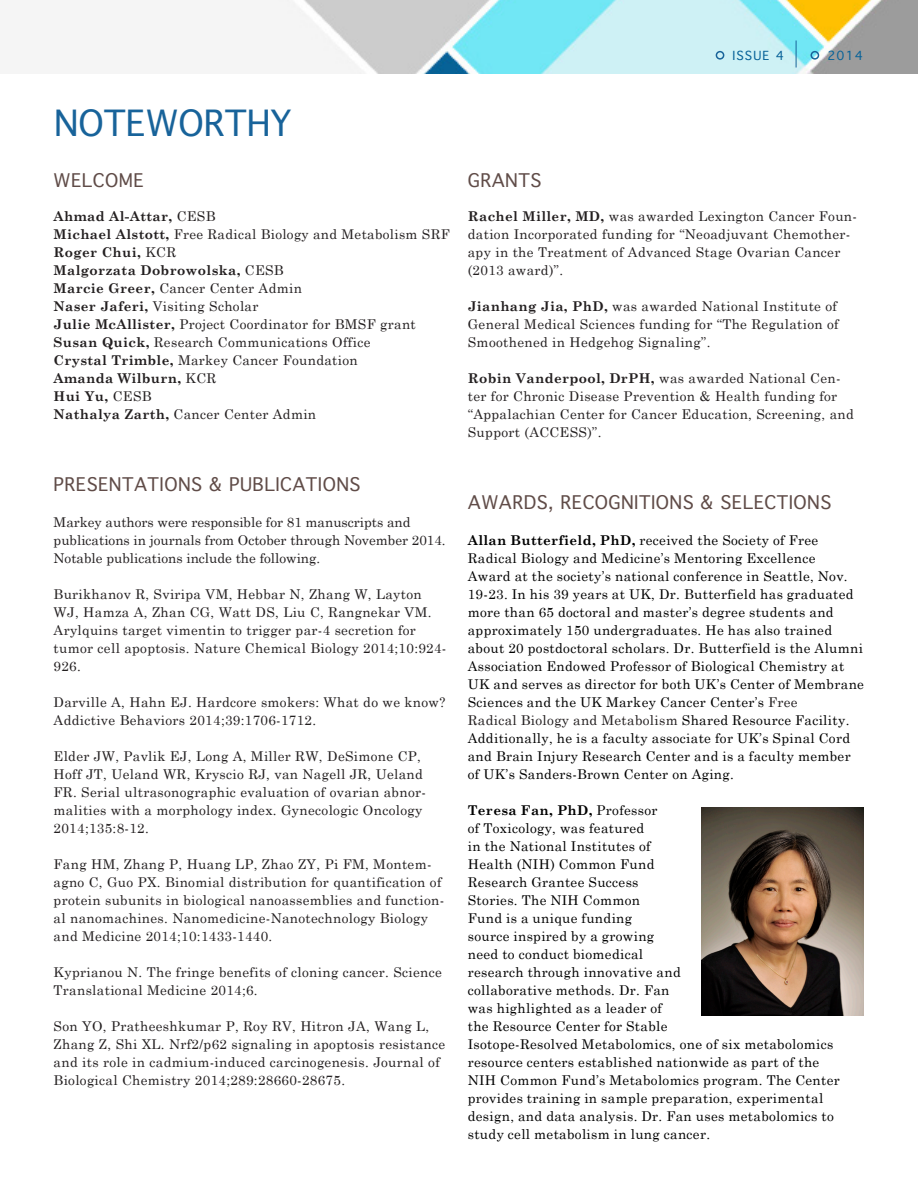
<style>
.page{position:relative;width:918px;height:1188px;background:#fff}
.page>*{position:absolute;margin:0;border:0;box-sizing:border-box;transform-origin:0 0}
.Regular_Section_Head{font:34.5px "Geneva";color:#18639a}
.Basic_Body_Copy{font:18px "Geneva SC800";color:#604c48}
.Noteworthy_Headers{font:18px "Geneva SC800";color:#604c48}
.Basic_Body_Copy-2{font:13.5px/18px "Century Schoolbook";letter-spacing:.025em;color:#231f20}
.t1{font:13.5px/18px "Century Schoolbook";letter-spacing:.025em;color:#000}
.Noteworthy_Headers-2{font:13.5px "Century Schoolbook";letter-spacing:.025em;color:#231f20}
.Basic_Body_Copy-3{font:13.5px/18px "Century Schoolbook";color:#231f20}
.Noteworthy_Headers-3{font:700 13.5px "Century Schoolbook";letter-spacing:.025em;color:#231f20}
.Noteworthy_Headers-4{font:13.35px "Century Schoolbook";letter-spacing:.025em;color:#231f20}
.t2{font:12px "Geneva";letter-spacing:.1em;color:#076298}
.s1{font-weight:400}
.s2{font-weight:700;font-size:13.5px}
.s3{font-weight:700}
.s4{color:#231f20}
</style>
<div class="page">
<img style="left:278px;top:0;width:640px;height:74px">
<svg style="left:796px;top:40px;width:1px;height:28px"></svg>
<div style="left:716px;top:51px;width:8px;height:9px;border:2px solid #18639a;border-radius:50%"></div>
<div style="left:811px;top:51px;width:8px;height:9px;border:2px solid #18639a;border-radius:50%"></div>
<img style="left:701px;top:808px;width:163px;height:208px">
<p class="t2" style="left:732px;top:46px;width:53px">ISSUE 4</p>
<p class="t2" style="left:827px;top:45px;width:37px">2014</p>
<p class="Regular_Section_Head" style="left:54px;top:93px;width:239px">NOTEWORTHY</p>
<p class="Noteworthy_Headers" style="left:54px;top:165px;width:14px">WELCO</p>
<p class="Noteworthy_Headers" style="left:119px;top:165px;width:24px">ME</p>
<p class="Noteworthy_Headers-3" style="left:54px;top:208px;width:163px">Ahmad Al-Attar, <span class="s1">CESB</span></p>
<p class="Noteworthy_Headers-4" style="left:54px;top:226px;width:398px"><span class="s2">Michael Alstott,</span> Free Radical Biology and Metabolism SRF</p>
<p class="Noteworthy_Headers-3" style="left:54px;top:244px;width:124px">Roger Chui, <span class="s1">KCR</span></p>
<p class="Noteworthy_Headers-3" style="left:54px;top:262px;width:232px">Malgorzata Dobrowolska, <span class="s1">CESB</span></p>
<p class="Noteworthy_Headers-2" style="left:54px;top:280px;width:250px"><span class="s3">Marcie Greer,</span> Cancer Center Admin</p>
<p class="Noteworthy_Headers-2" style="left:54px;top:298px;width:206px"><span class="s3">Naser Jaferi,</span> Visiting Scholar</p>
<p class="Noteworthy_Headers-2" style="left:54px;top:316px;width:364px"><span class="s3">Julie McAllister,</span> Project Coordinator for BMSF grant</p>
<p class="Noteworthy_Headers-2" style="left:54px;top:334px;width:318px"><span class="s3">Susan Quick,</span> Research Communications Office</p>
<p class="Noteworthy_Headers-2" style="left:54px;top:352px;width:306px"><span class="s3">Crystal Trimble,</span> Markey Cancer Foundation</p>
<p class="Noteworthy_Headers-3" style="left:54px;top:370px;width:164px">Amanda Wilburn, <span class="s1">KCR</span></p>
<p class="Noteworthy_Headers-3" style="left:54px;top:388px;width:99px">Hui Yu, <span class="s1">CESB</span></p>
<p class="Noteworthy_Headers-2" style="left:54px;top:406px;width:264px"><span class="s3">Nathalya Zarth,</span> Cancer Center Admin</p>
<p class="Noteworthy_Headers" style="left:54px;top:469px;width:24px">PRESENTATIONS</p>
<p class="Noteworthy_Headers" style="left:209px;top:469px;width:43px">&amp; PUBLICATIONS</p>
<p class="Basic_Body_Copy-3" style="left:54px;top:513px;width:394px">Markey authors were responsible for 81 manuscripts and publications in journals from October through November 2014.<br>Notable publications include the following.</p>
<p class="Basic_Body_Copy-2" style="left:54px;top:585px;width:394px">Burikhanov R, Sviripa VM, Hebbar N, Zhang W, Layton WJ, Hamza A, Zhan CG, Watt DS, Liu C, Rangnekar VM.<br>Arylquins target vimentin to trigger par-4 secretion for tumor cell apoptosis. Nature Chemical Biology 2014;10:924- 926.</p>
<p class="Basic_Body_Copy-2" style="left:54px;top:693px;width:393px">Darville A, Hahn EJ. Hardcore smokers: What do we know?<br>Addictive Behaviors 2014;39:1706-1712.</p>
<p class="Basic_Body_Copy-2" style="left:54px;top:747px;width:374px">Elder JW, Pavlik EJ, Long A, Miller RW, DeSimone CP, Hoff JT, Ueland WR, Kryscio RJ, van Nagell JR, Ueland FR. Serial ultrasonographic evaluation of ovarian abnor&shy;malities with a morphology index. Gynecologic Oncology 2014;135:8-12.</p>
<p class="Basic_Body_Copy-2" style="left:54px;top:855px;width:392px">Fang HM, Zhang P, Huang LP, Zhao ZY, Pi FM, Montem&shy;agno C, Guo PX. Binomial distribution for quantification of protein subunits in biological nanoassemblies and function&shy;al nanomachines. Nanomedicine-Nanotechnology Biology and Medicine 2014;10:1433-1440.</p>
<p class="Basic_Body_Copy-2" style="left:54px;top:963px;width:390px">Kyprianou N. The fringe benefits of cloning cancer. Science<br>Translational Medicine 2014;6.</p>
<p class="Basic_Body_Copy-2" style="left:54px;top:1017px;width:393px">Son YO, Pratheeshkumar P, Roy RV, Hitron JA, Wang L, Zhang Z, Shi XL. Nrf2/p62 signaling in apoptosis resistance and its role in cadmium-induced carcinogenesis. Journal of Biological Chemistry 2014;289:28660-28675.</p>
<p class="Basic_Body_Copy" style="left:468px;top:165px;width:14px">GRANTS</p>
<p class="Basic_Body_Copy-2" style="left:468px;top:207px;width:391px"><span class="s3">Rachel Miller, MD,</span> was awarded Lexington Cancer Foun&shy;dation Incorporated funding for “Neoadjuvant Chemother&shy;apy in the Treatment of Advanced Stage Ovarian Cancer (2013 award)”.</p>
<p class="Basic_Body_Copy-2" style="left:468px;top:297px;width:372px"><span class="s3">Jianhang Jia, PhD,</span> was awarded National Institute of<br>General Medical Sciences funding for “The Regulation of<br>Smoothened in Hedgehog Signaling”.</p>
<p class="Basic_Body_Copy-2" style="left:468px;top:369px;width:388px"><span class="s3">Robin Vanderpool, DrPH,</span> was awarded National Cen&shy;ter for Chronic Disease Prevention &amp; Health funding for “Appalachian Center for Cancer Education, Screening, and Support (ACCESS)”.</p>
<p class="Basic_Body_Copy" style="left:468px;top:487px;width:15px">AWARDS</p>
<p class="Basic_Body_Copy" style="left:548px;top:487px;width:25px">, RECOGNITIONS</p>
<p class="Basic_Body_Copy" style="left:701px;top:487px;width:32px">&amp; SELECTIONS</p>
<p class="t1" style="left:468px;top:531px;width:398px"><span class="s3">Allan Butterfield, PhD,</span> received the Society of Free Radical Biology and Medicine’s Mentoring Excellence<br>Award at the society’s national conference in Seattle, Nov.<br>19-23. In his 39 years at UK, Dr. Butterfield has graduated more than 65 doctoral and master’s degree students and approximately 150 undergraduates. He has also trained about 20 postdoctoral scholars. Dr. Butterfield is the Alumni Association Endowed Professor of Biological Chemistry at UK and serves as director for both UK’s Center of Membrane Sciences and the UK Markey Cancer Center’s <span class="s4">Free<br>Radical Biology and Metabolism</span> Shared Resource Facility.<br>Additionally, he is a faculty associate for UK’s Spinal Cord and Brain Injury Research Center and is a faculty member of UK’s Sanders-Brown Center on Aging.</p>
<p class="t1" style="left:468px;top:801px;width:374px"><span class="s3">Teresa Fan, PhD,</span> Professor<br>of Toxicology, was featured<br>in the National Institutes of<br>Health (NIH) Common Fund<br>Research Grantee Success<br>Stories. The NIH Common<br>Fund is a unique funding<br>source inspired by a growing<br>need to conduct biomedical<br>research through innovative and<br>collaborative methods. Dr. Fan<br>was highlighted as a leader of<br>the Resource Center for Stable<br>Isotope-Resolved Metabolomics, one of six metabolomics resource centers established nationwide as part of the NIH Common Fund’s Metabolomics program. The Center provides training in sample preparation, experimental design, and data analysis. Dr. Fan uses metabolomics to study cell metabolism in lung cancer.</p>
</div>
